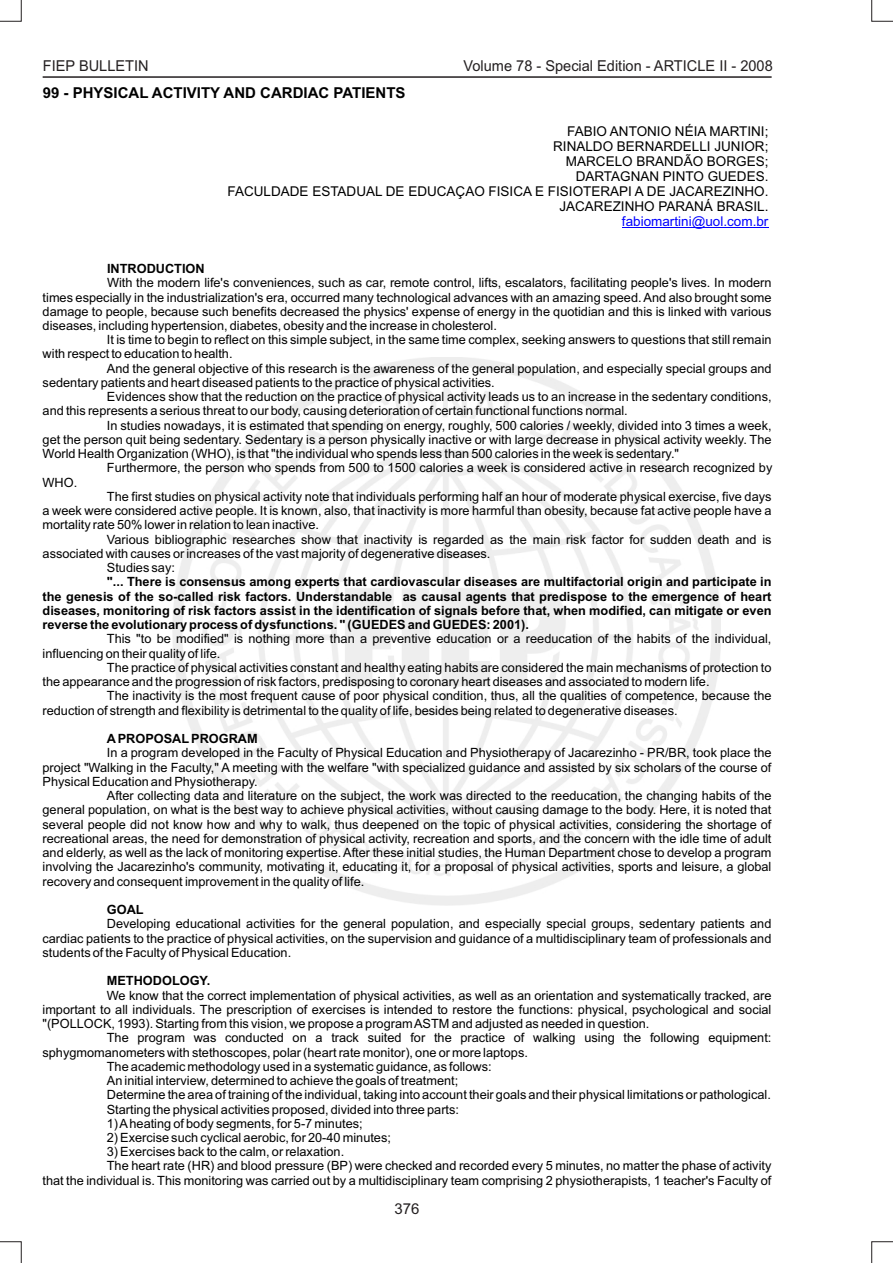
<style>
.page{position:relative;width:893px;height:1263px;background:#fff}
.page>*{position:absolute;margin:0;border:0;box-sizing:border-box;transform-origin:0 0}
.t1{font:15px "Arial";color:#231f20}
.t2{font:700 15px "Arial";color:#000}
.t3{font:13.5px/15.1px "Arial";color:#000;text-align:right}
.t4{font:13.5px "Arial";color:#00f}
.t5{font:12.75px/14.2px "Arial";color:#000;text-align:justify}
.t6{font:700 12.75px/14.2px "Arial";color:#000;text-align:justify}
</style>
<div class="page">
<svg style="left:871px;top:0;width:22px;height:22px"></svg>
<svg style="left:0;top:0;width:22px;height:22px"></svg>
<svg style="left:0;top:1241px;width:22px;height:22px"></svg>
<svg style="left:871px;top:1241px;width:22px;height:22px"></svg>
<hr style="left:43px;top:76px;width:729px;height:2px;background:#231f20">
<hr style="left:622px;top:227px;width:146px;height:1px;background:#00f">
<p class="t1" style="left:43px;top:60px;width:107px">FIEP BULLETIN</p>
<p class="t1" style="left:464px;top:60px;width:311px">Volume 78 - Special Edition - ARTICLE II - 2008</p>
<p class="t2" style="left:43px;top:87px;width:364px">99 - PHYSICAL ACTIVITY AND CARDIAC PATIENTS</p>
<p class="t3" style="left:228px;top:125px;width:542px">FABIO ANTONIO NÉIA MARTINI;<br>RINALDO BERNARDELLI JUNIOR;<br>MARCELO BRANDÃO BORGES;<br>DARTAGNAN PINTO GUEDES.<br>FACULDADE ESTADUAL DE EDUCAÇAO FISICA E FISIOTERAPI A DE JACAREZINHO.<br>JACAREZINHO PARANÁ BRASIL.</p>
<p class="t4" style="left:622px;top:216px;width:148px">fabiomartini@uol.com.br</p>
<p class="t6" style="left:107px;top:263px;width:99px">INTRODUCTION</p>
<p class="t5" style="left:107px;top:277px;width:666px">With the modern life's conveniences, such as car, remote control, lifts, escalators, facilitating people's lives. In modern</p>
<p class="t5" style="left:43px;top:291px;width:730px">times especially in the industrialization's era, occurred many technological advances with an amazing speed. And also brought some</p>
<p class="t5" style="left:43px;top:305px;width:730px">damage to people, because such benefits decreased the physics' expense of energy in the quotidian and this is linked with various</p>
<p class="t5" style="left:43px;top:320px;width:456px">diseases, including hypertension, diabetes, obesity and the increase in cholesterol.</p>
<p class="t5" style="left:107px;top:334px;width:666px">It is time to begin to reflect on this simple subject, in the same time complex, seeking answers to questions that still remain</p>
<p class="t5" style="left:43px;top:348px;width:191px">with respect to education to health.</p>
<p class="t5" style="left:107px;top:362px;width:666px">And the general objective of this research is the awareness of the general population, and especially special groups and</p>
<p class="t5" style="left:43px;top:377px;width:454px">sedentary patients and heart diseased patients to the practice of physical activities.</p>
<p class="t5" style="left:107px;top:391px;width:666px">Evidences show that the reduction on the practice of physical activity leads us to an increase in the sedentary conditions,</p>
<p class="t5" style="left:43px;top:405px;width:587px">and this represents a serious threat to our body, causing deterioration of certain functional functions normal.</p>
<p class="t5" style="left:107px;top:419px;width:666px">In studies nowadays, it is estimated that spending on energy, roughly, 500 calories / weekly, divided into 3 times a week,</p>
<p class="t5" style="left:43px;top:433px;width:730px">get the person quit being sedentary. Sedentary is a person physically inactive or with large decrease in physical activity weekly. The</p>
<p class="t5" style="left:43px;top:448px;width:638px">World Health Organization (WHO), is that "the individual who spends less than 500 calories in the week is sedentary."</p>
<p class="t5" style="left:107px;top:462px;width:667px">Furthermore, the person who spends from 500 to 1500 calories a week is considered active in research recognized by</p>
<p class="t5" style="left:43px;top:476px;width:36px">WHO.</p>
<p class="t5" style="left:107px;top:490px;width:666px">The first studies on physical activity note that individuals performing half an hour of moderate physical exercise, five days</p>
<p class="t5" style="left:43px;top:505px;width:730px">a week were considered active people. It is known, also, that inactivity is more harmful than obesity, because fat active people have a</p>
<p class="t5" style="left:43px;top:519px;width:278px">mortality rate 50% lower in relation to lean inactive.</p>
<p class="t5" style="left:107px;top:533px;width:666px">Various bibliographic researches show that inactivity is regarded as the main risk factor for sudden death and is</p>
<p class="t5" style="left:43px;top:547px;width:449px">associated with causes or increases of the vast majority of degenerative diseases.</p>
<p class="t5" style="left:107px;top:562px;width:70px">Studies say:</p>
<p class="t6" style="left:43px;top:576px;width:730px;text-indent:64px">"... There is consensus among experts that cardiovascular diseases are multifactorial origin and participate in the genesis of the so-called risk factors. Understandable as causal agents that predispose to the emergence of heart diseases, monitoring of risk factors assist in the identification of signals before that, when modified, can mitigate or even reverse the evolutionary process of dysfunctions. " (GUEDES and GUEDES: 2001).</p>
<p class="t5" style="left:107px;top:633px;width:666px">This "to be modified" is nothing more than a preventive education or a reeducation of the habits of the individual,</p>
<p class="t5" style="left:43px;top:647px;width:179px">influencing on their quality of life.</p>
<p class="t5" style="left:107px;top:661px;width:666px">The practice of physical activities constant and healthy eating habits are considered the main mechanisms of protection to</p>
<p class="t5" style="left:43px;top:676px;width:668px">the appearance and the progression of risk factors, predisposing to coronary heart diseases and associated to modern life.</p>
<p class="t5" style="left:107px;top:690px;width:666px">The inactivity is the most frequent cause of poor physical condition, thus, all the qualities of competence, because the</p>
<p class="t5" style="left:43px;top:704px;width:637px">reduction of strength and flexibility is detrimental to the quality of life, besides being related to degenerative diseases.</p>
<p class="t6" style="left:107px;top:733px;width:152px">APROPOSALPROGRAM</p>
<p class="t5" style="left:107px;top:747px;width:666px">In a program developed in the Faculty of Physical Education and Physiotherapy of Jacarezinho - PR/BR, took place the</p>
<p class="t5" style="left:43px;top:761px;width:730px">project "Walking in the Faculty," A meeting with the welfare "with specialized guidance and assisted by six scholars of the course of</p>
<p class="t5" style="left:43px;top:775px;width:217px">Physical Education and Physiotherapy.</p>
<p class="t5" style="left:107px;top:790px;width:666px">After collecting data and literature on the subject, the work was directed to the reeducation, the changing habits of the</p>
<p class="t5" style="left:43px;top:804px;width:730px">general population, on what is the best way to achieve physical activities, without causing damage to the body. Here, it is noted that</p>
<p class="t5" style="left:43px;top:818px;width:730px">several people did not know how and why to walk, thus deepened on the topic of physical activities, considering the shortage of</p>
<p class="t5" style="left:43px;top:832px;width:730px">recreational areas, the need for demonstration of physical activity, recreation and sports, and the concern with the idle time of adult</p>
<p class="t5" style="left:43px;top:847px;width:730px">and elderly, as well as the lack of monitoring expertise. After these initial studies, the Human Department chose to develop a program</p>
<p class="t5" style="left:43px;top:861px;width:730px">involving the Jacarezinho's community, motivating it, educating it, for a proposal of physical activities, sports and leisure, a global</p>
<p class="t5" style="left:43px;top:875px;width:323px">recovery and consequent improvement in the quality of life.</p>
<p class="t6" style="left:107px;top:904px;width:38px">GOAL</p>
<p class="t5" style="left:43px;top:918px;width:730px;text-indent:64px">Developing educational activities for the general population, and especially special groups, sedentary patients and cardiac patients to the practice of physical activities, on the supervision and guidance of a multidisciplinary team of professionals and students of the Faculty of Physical Education.</p>
<p class="t6" style="left:107px;top:975px;width:105px">METHODOLOGY.</p>
<p class="t5" style="left:107px;top:989px;width:666px">We know that the correct implementation of physical activities, as well as an orientation and systematically tracked, are</p>
<p class="t5" style="left:43px;top:1003px;width:730px">important to all individuals. The prescription of exercises is intended to restore the functions: physical, psychological and social</p>
<p class="t5" style="left:42px;top:1017px;width:608px">"(POLLOCK, 1993). Starting from this vision, we propose a program ASTM and adjusted as needed in question.</p>
<p class="t5" style="left:107px;top:1032px;width:666px">The program was conducted on a track suited for the practice of walking using the following equipment:</p>
<p class="t5" style="left:42px;top:1046px;width:487px">sphygmomanometers with stethoscopes, polar (heart rate monitor), one or more laptops.</p>
<p class="t5" style="left:107px;top:1060px;width:386px">The academic methodology used in a systematic guidance, as follows:</p>
<p class="t5" style="left:107px;top:1074px;width:353px">An initial interview, determined to achieve the goals of treatment;</p>
<p class="t5" style="left:107px;top:1089px;width:666px">Determine the area of training of the individual, taking into account their goals and their physical limitations or pathological.</p>
<p class="t5" style="left:107px;top:1103px;width:354px">Starting the physical activities proposed, divided into three parts:</p>
<p class="t5" style="left:107px;top:1117px;width:257px">1) Aheating of body segments, for 5-7 minutes;</p>
<p class="t5" style="left:107px;top:1131px;width:286px">2) Exercise such cyclical aerobic, for 20-40 minutes;</p>
<p class="t5" style="left:107px;top:1146px;width:239px">3) Exercises back to the calm, or relaxation.</p>
<p class="t5" style="left:107px;top:1160px;width:666px">The heart rate (HR) and blood pressure (BP) were checked and recorded every 5 minutes, no matter the phase of activity</p>
<p class="t5" style="left:42px;top:1174px;width:730px">that the individual is. This monitoring was carried out by a multidisciplinary team comprising 2 physiotherapists, 1 teacher's Faculty of</p>
<p class="t1" style="left:395px;top:1203px;width:27px">376</p>
</div>
